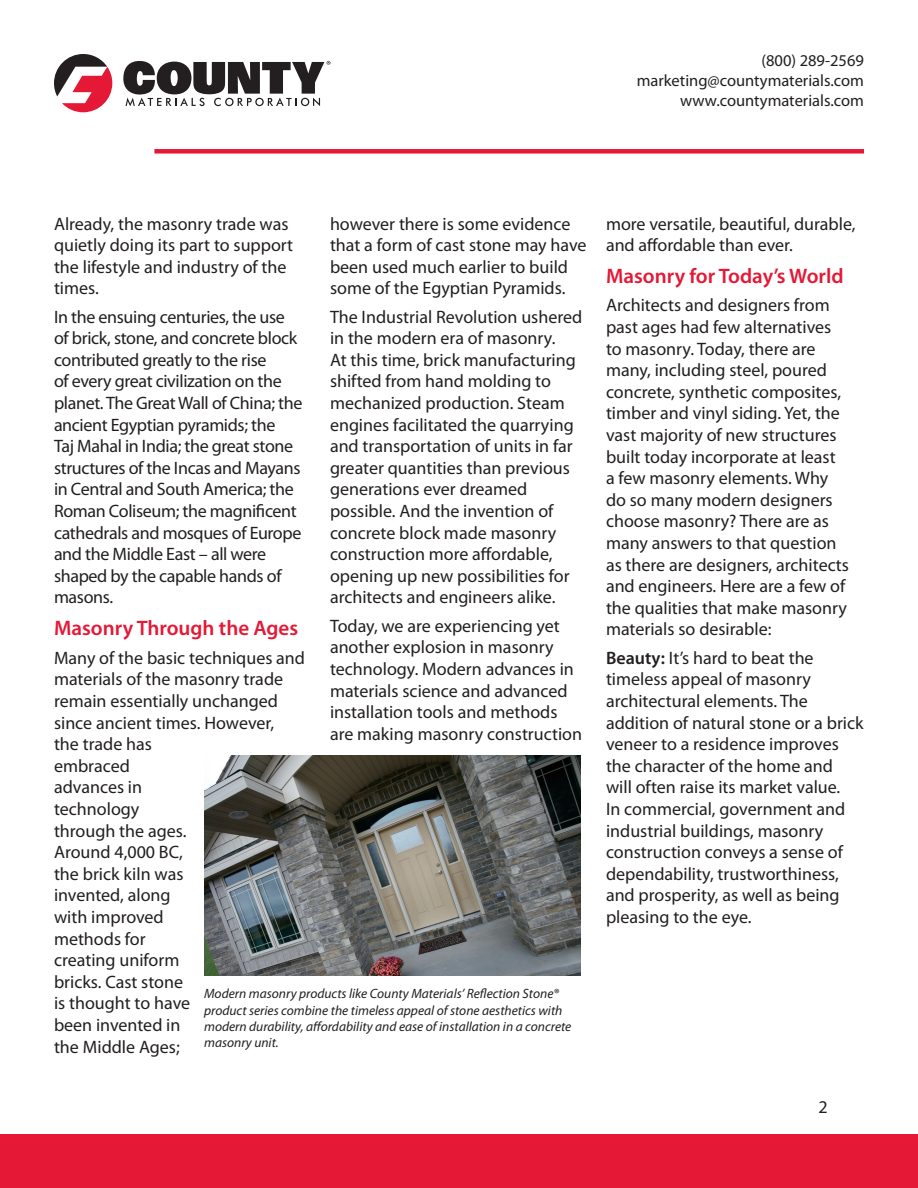
<style>
.page{position:relative;width:918px;height:1188px;background:#fff}
.page>*{position:absolute;margin:0;border:0;box-sizing:border-box;transform-origin:0 0}
.t1{font:600 21px "Myriad Pro";color:#e51836}
.t2{font:18px/21.6px "Myriad Pro";color:#231f20}
.t3{font:18px/21.6px "Myriad Pro";letter-spacing:-.02em;color:#231f20}
.t4{font:16.5px/19.8px "Myriad Pro";color:#231f20;text-align:right}
.t5{font:italic 13.5px/16.2px "Myriad Pro";color:#231f20}
.s1{font-weight:600}
</style>
<div class="page">
<svg style="left:54px;top:54px;width:58px;height:58px"></svg>
<svg style="left:123px;top:60px;width:207px;height:46px"></svg>
<div style="left:0;top:1134px;width:918px;height:54px;background:#e51836"></div>
<div style="left:154px;top:149px;width:710px;height:5px;background:#e51836"></div>
<img style="left:204px;top:755px;width:376px;height:220px">
<p class="t4" style="left:637px;top:51px;width:229px">(800) 289-2569 marketing@countymaterials.com</p>
<p class="t4" style="left:680px;top:91px;width:185px">www.countymaterials.com</p>
<p class="t2" style="left:54px;top:213px;width:241px">Already, the masonry trade was quietly doing its part to support the lifestyle and industry of the times.</p>
<p class="t3" style="left:54px;top:306px;width:250px">In the ensuing centuries, the use of brick, stone, and concrete block contributed greatly to the rise<br>of every great civilization on the planet. The Great Wall of China; the ancient Egyptian pyramids; the<br>Taj Mahal in India; the great stone structures of the Incas and Mayans in Central and South America; the<br>Roman Coliseum; the magnificent cathedrals and mosques of Europe and the Middle East – all were shaped by the capable hands of masons.</p>
<p class="t1" style="left:54px;top:617px;width:246px">Masonry Through the Ages</p>
<p class="t2" style="left:54px;top:647px;width:253px">Many of the basic techniques and materials of the masonry trade remain essentially unchanged since ancient times. However,<br>the trade has<br>embraced<br>advances in<br>technology<br>through the ages.<br>Around 4,000 BC,<br>the brick kiln was<br>invented, along<br>with improved<br>methods for<br>creating uniform<br>bricks. Cast stone<br>is thought to have<br>been invented in<br>the Middle Ages;</p>
<p class="t2" style="left:330px;top:213px;width:258px">however there is some evidence that a form of cast stone may have been used much earlier to build some of the Egyptian Pyramids.</p>
<p class="t2" style="left:330px;top:306px;width:254px">The Industrial Revolution ushered in the modern era of masonry.<br>At this time, brick manufacturing shifted from hand molding to mechanized production. Steam engines facilitated the quarrying and transportation of units in far greater quantities than previous generations ever dreamed possible. And the invention of concrete block made masonry construction more affordable, opening up new possibilities for architects and engineers alike.</p>
<p class="t2" style="left:330px;top:615px;width:254px">Today, we are experiencing yet another explosion in masonry technology. Modern advances in materials science and advanced installation tools and methods are making masonry construction</p>
<p class="t5" style="left:204px;top:986px;width:369px">Modern masonry products like County Materials’ Reflection Stone® product series combine the timeless appeal of stone aesthetics with modern durability, affordability and ease of installation in a concrete masonry unit.</p>
<p class="t2" style="left:606px;top:213px;width:251px">more versatile, beautiful, durable, and affordable than ever.</p>
<p class="t1" style="left:606px;top:264px;width:239px">Masonry for Today’s World</p>
<p class="t2" style="left:606px;top:295px;width:245px">Architects and designers from past ages had few alternatives to masonry. Today, there are many, including steel, poured concrete, synthetic composites, timber and vinyl siding. Yet, the vast majority of new structures built today incorporate at least<br>a few masonry elements. Why do so many modern designers choose masonry? There are as many answers to that question as there are designers, architects and engineers. Here are a few of the qualities that make masonry materials so desirable:</p>
<p class="t2" style="left:606px;top:647px;width:259px"><span class="s1">Beauty:</span> It’s hard to beat the timeless appeal of masonry architectural elements. The addition of natural stone or a brick veneer to a residence improves the character of the home and<br>will often raise its market value.<br>In commercial, government and industrial buildings, masonry construction conveys a sense of dependability, trustworthiness, and prosperity, as well as being pleasing to the eye.</p>
<p class="t2" style="left:819px;top:1096px;width:11px">2</p>
</div>
